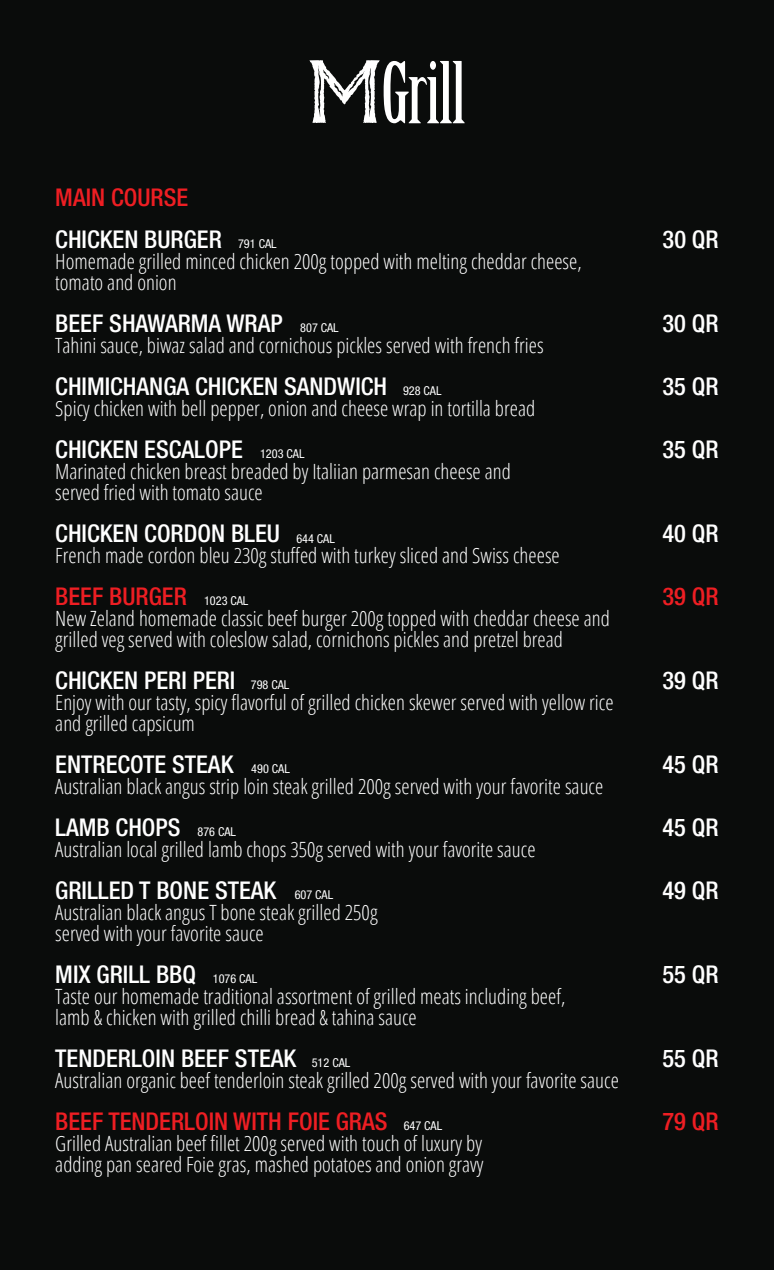
<style>
.page{position:relative;width:774px;height:1270px;background:#0a0c0b}
.page>*{position:absolute;margin:0;border:0;box-sizing:border-box;transform-origin:0 0}
.t1{font:500 condensed 24.5px "Helvetica Neue LT Std";color:#fff}
.t2{font:500 condensed 24.5px "Helvetica Neue LT Std";color:#ee1e23}
.t3{font:300 condensed 21px/21px "Open Sans";color:#fff}
.t4{font:condensed 12.25px "Helvetica Neue LT Std";color:#fff}
</style>
<div class="page">
<svg style="left:309px;top:60px;width:155px;height:63px"></svg>
<p class="t2" style="left:55px;top:183px;width:134px">MAIN COURSE</p>
<p class="t1" style="left:55px;top:225px;width:168px">CHICKEN BURGER</p>
<p class="t1" style="left:662px;top:225px;width:58px">30 QR</p>
<p class="t3" style="left:55px;top:250px;width:528px">Homemade grilled minced chicken 200g topped with melting cheddar cheese, tomato and onion</p>
<p class="t1" style="left:55px;top:309px;width:229px">BEEF SHAWARMA WRAP</p>
<p class="t1" style="left:662px;top:309px;width:58px">30 QR</p>
<p class="t3" style="left:55px;top:334px;width:490px">Tahini sauce, biwaz salad and cornichous pickles served with french fries</p>
<p class="t1" style="left:55px;top:372px;width:333px">CHIMICHANGA CHICKEN SANDWICH</p>
<p class="t1" style="left:662px;top:372px;width:58px">35 QR</p>
<p class="t3" style="left:55px;top:397px;width:481px">Spicy chicken with bell pepper, onion and cheese wrap in tortilla bread</p>
<p class="t1" style="left:55px;top:435px;width:189px">CHICKEN ESCALOPE</p>
<p class="t1" style="left:662px;top:435px;width:58px">35 QR</p>
<p class="t3" style="left:55px;top:460px;width:457px">Marinated chicken breast breaded by Italiian parmesan cheese and served fried with tomato sauce</p>
<p class="t1" style="left:55px;top:519px;width:226px">CHICKEN CORDON BLEU</p>
<p class="t1" style="left:662px;top:519px;width:58px">40 QR</p>
<p class="t3" style="left:55px;top:544px;width:506px">French made cordon bleu 230g stuffed with turkey sliced and Swiss cheese</p>
<p class="t2" style="left:55px;top:582px;width:133px">BEEF BURGER</p>
<p class="t2" style="left:662px;top:582px;width:58px">39 QR</p>
<p class="t3" style="left:55px;top:607px;width:556px">New Zeland homemade classic beef burger 200g topped with cheddar cheese and grilled veg served with coleslow salad, cornichons pickles and pretzel bread</p>
<p class="t1" style="left:55px;top:666px;width:182px">CHICKEN PERI PERI</p>
<p class="t1" style="left:662px;top:666px;width:58px">39 QR</p>
<p class="t3" style="left:55px;top:691px;width:560px">Enjoy with our tasty, spicy flavorful of grilled chicken skewer served with yellow rice and grilled capsicum</p>
<p class="t1" style="left:55px;top:750px;width:180px">ENTRECOTE STEAK</p>
<p class="t1" style="left:662px;top:750px;width:58px">45 QR</p>
<p class="t3" style="left:55px;top:775px;width:549px">Australian black angus strip loin steak grilled 200g served with your favorite sauce</p>
<p class="t1" style="left:55px;top:813px;width:127px">LAMB CHOPS</p>
<p class="t1" style="left:662px;top:813px;width:58px">45 QR</p>
<p class="t3" style="left:55px;top:838px;width:482px">Australian local grilled lamb chops 350g served with your favorite sauce</p>
<p class="t1" style="left:55px;top:876px;width:222px">GRILLED T BONE STEAK</p>
<p class="t1" style="left:662px;top:876px;width:58px">49 QR</p>
<p class="t3" style="left:55px;top:901px;width:324px">Australian black angus T bone steak grilled 250g served with your favorite sauce</p>
<p class="t1" style="left:55px;top:960px;width:142px">MIX GRILL BBQ</p>
<p class="t1" style="left:662px;top:960px;width:58px">55 QR</p>
<p class="t3" style="left:55px;top:985px;width:511px">Taste our homemade traditional assortment of grilled meats including beef, lamb &amp; chicken with grilled chilli bread &amp; tahina sauce</p>
<p class="t1" style="left:55px;top:1044px;width:242px">TENDERLOIN BEEF STEAK</p>
<p class="t1" style="left:662px;top:1044px;width:58px">55 QR</p>
<p class="t3" style="left:55px;top:1069px;width:565px">Australian organic beef tenderloin steak grilled 200g served with your favorite sauce</p>
<p class="t2" style="left:55px;top:1107px;width:334px">BEEF TENDERLOIN WITH FOIE GRAS</p>
<p class="t2" style="left:662px;top:1107px;width:58px">79 QR</p>
<p class="t3" style="left:55px;top:1132px;width:430px">Grilled Australian beef fillet 200g served with touch of luxury by adding pan seared Foie gras, mashed potatoes and onion gravy</p>
<p class="t4" style="left:238px;top:237px;width:40px">791 CAL</p>
<p class="t4" style="left:300px;top:321px;width:40px">807 CAL</p>
<p class="t4" style="left:403px;top:383px;width:40px">928 CAL</p>
<p class="t4" style="left:260px;top:447px;width:46px">1203 CAL</p>
<p class="t4" style="left:296px;top:531px;width:40px">644 CAL</p>
<p class="t4" style="left:204px;top:593px;width:46px">1023 CAL</p>
<p class="t4" style="left:251px;top:678px;width:40px">798 CAL</p>
<p class="t4" style="left:251px;top:761px;width:40px">490 CAL</p>
<p class="t4" style="left:197px;top:825px;width:40px">876 CAL</p>
<p class="t4" style="left:295px;top:887px;width:40px">607 CAL</p>
<p class="t4" style="left:213px;top:972px;width:46px">1076 CAL</p>
<p class="t4" style="left:312px;top:1056px;width:40px">512 CAL</p>
<p class="t4" style="left:403px;top:1119px;width:40px">647 CAL</p>
</div>
